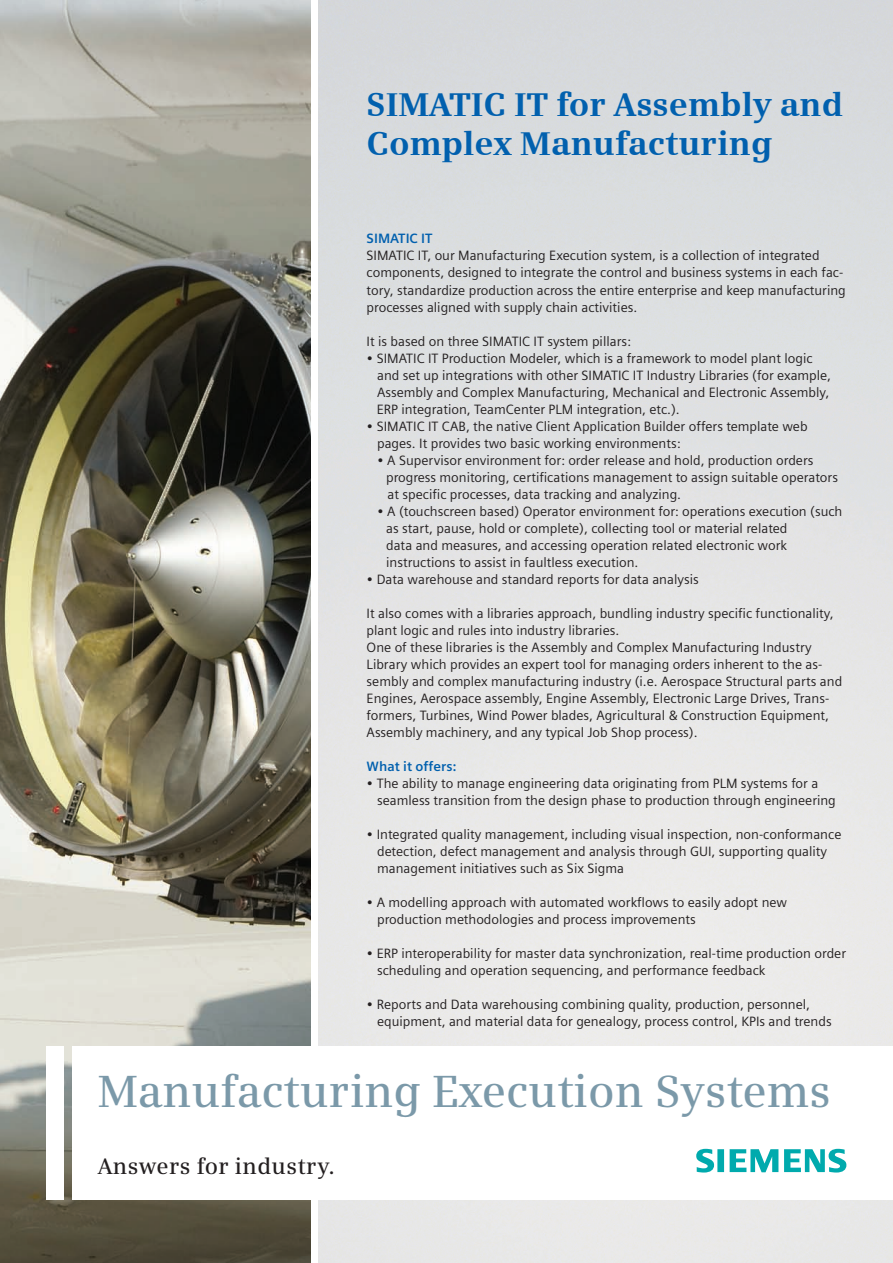
<style>
.page{position:relative;width:893px;height:1263px;background:#fff}
.page>*{position:absolute;margin:0;border:0;box-sizing:border-box;transform-origin:0 0}
.t1{font:600 45px "Siemens Serif OT";color:#7b99a9}
.t2{font:700 33px/39.6px "Siemens Serif";color:#0160ae}
.t3{font:600 22.5px "Siemens Serif OT";letter-spacing:.015em;color:#231f20}
.t4{font:13.5px/17px "Siemens Sans OT";color:#231f20}
.t5{font:700 13.5px "Siemens Sans OT";color:#0160ae}
</style>
<div class="page">
<img style="left:0;top:0;width:310px;height:1263px">
<div style="left:47px;top:1047px;width:17px;height:153px;background:#fff"></div>
<div style="left:72px;top:1047px;width:821px;height:153px;background:#fff"></div>
<svg style="left:696px;top:1149px;width:150px;height:24px"></svg>
<h2 class="t2" style="left:366px;top:84px;width:478px">SIMATIC IT for Assembly and<br>Complex Manufacturing</h2>
<p class="t5" style="left:366px;top:231px;width:67px">SIMATIC IT</p>
<p class="t4" style="left:366px;top:247px;width:481px">SIMATIC IT, our Manufacturing Execution system, is a collection of integrated components, designed to integrate the control and business systems in each fac&shy;tory, standardize production across the entire enterprise and keep manufacturing processes aligned with supply chain activities.</p>
<p class="t4" style="left:366px;top:332px;width:266px">It is based on three SIMATIC IT system pillars:</p>
<p class="t4" style="left:377px;top:349px;width:456px;text-indent:-10px">• SIMATIC IT Production Modeler, which is a framework to model plant logic and set up integrations with other SIMATIC IT Industry Libraries (for example, Assembly and Complex Manufacturing, Mechanical and Electronic Assembly, ERP integration, TeamCenter PLM integration, etc.).</p>
<p class="t4" style="left:377px;top:417px;width:432px;text-indent:-11px">• SIMATIC IT CAB, the native Client Application Builder offers template web pages. It provides two basic working environments:</p>
<p class="t4" style="left:386px;top:452px;width:453px;text-indent:-9px">• A Supervisor environment for: order release and hold, production orders progress monitoring, certifications management to assign suitable operators at specific processes, data tracking and analyzing.</p>
<p class="t4" style="left:386px;top:503px;width:458px;text-indent:-9px">• A (touchscreen based) Operator environment for: operations execution (such as start, pause, hold or complete), collecting tool or material related<br>data and measures, and accessing operation related electronic work instructions to assist in faultless execution.</p>
<p class="t4" style="left:366px;top:571px;width:333px">• Data warehouse and standard reports for data analysis</p>
<p class="t4" style="left:366px;top:605px;width:477px">It also comes with a libraries approach, bundling industry specific functionality, plant logic and rules into industry libraries.<br>One of these libraries is the Assembly and Complex Manufacturing Industry Library which provides an expert tool for managing orders inherent to the as&shy;sembly and complex manufacturing industry (i.e. Aerospace Structural parts and Engines, Aerospace assembly, Engine Assembly, Electronic Large Drives, Trans&shy;formers, Turbines, Wind Power blades, Agricultural &amp; Construction Equipment, Assembly machinery, and any typical Job Shop process).</p>
<p class="t5" style="left:366px;top:758px;width:91px">What it offers:</p>
<p class="t4" style="left:377px;top:775px;width:460px;text-indent:-11px">• The ability to manage engineering data originating from PLM systems for a seamless transition from the design phase to production through engineering</p>
<p class="t4" style="left:377px;top:826px;width:466px;text-indent:-11px">• Integrated quality management, including visual inspection, non-conformance detection, defect management and analysis through GUI, supporting quality management initiatives such as Six Sigma</p>
<p class="t4" style="left:377px;top:894px;width:411px;text-indent:-11px">• A modelling approach with automated workflows to easily adopt new production methodologies and process improvements</p>
<p class="t4" style="left:377px;top:945px;width:470px;text-indent:-11px">• ERP interoperability for master data synchronization, real-time production order scheduling and operation sequencing, and performance feedback</p>
<p class="t4" style="left:377px;top:996px;width:456px;text-indent:-11px">• Reports and Data warehousing combining quality, production, personnel, equipment, and material data for genealogy, process control, KPIs and trends</p>
<h1 class="t1" style="left:98px;top:1065px;width:734px">Manufacturing Execution Systems</h1>
<h3 class="t3" style="left:98px;top:1153px;width:239px">Answers for industry.</h3>
</div>
